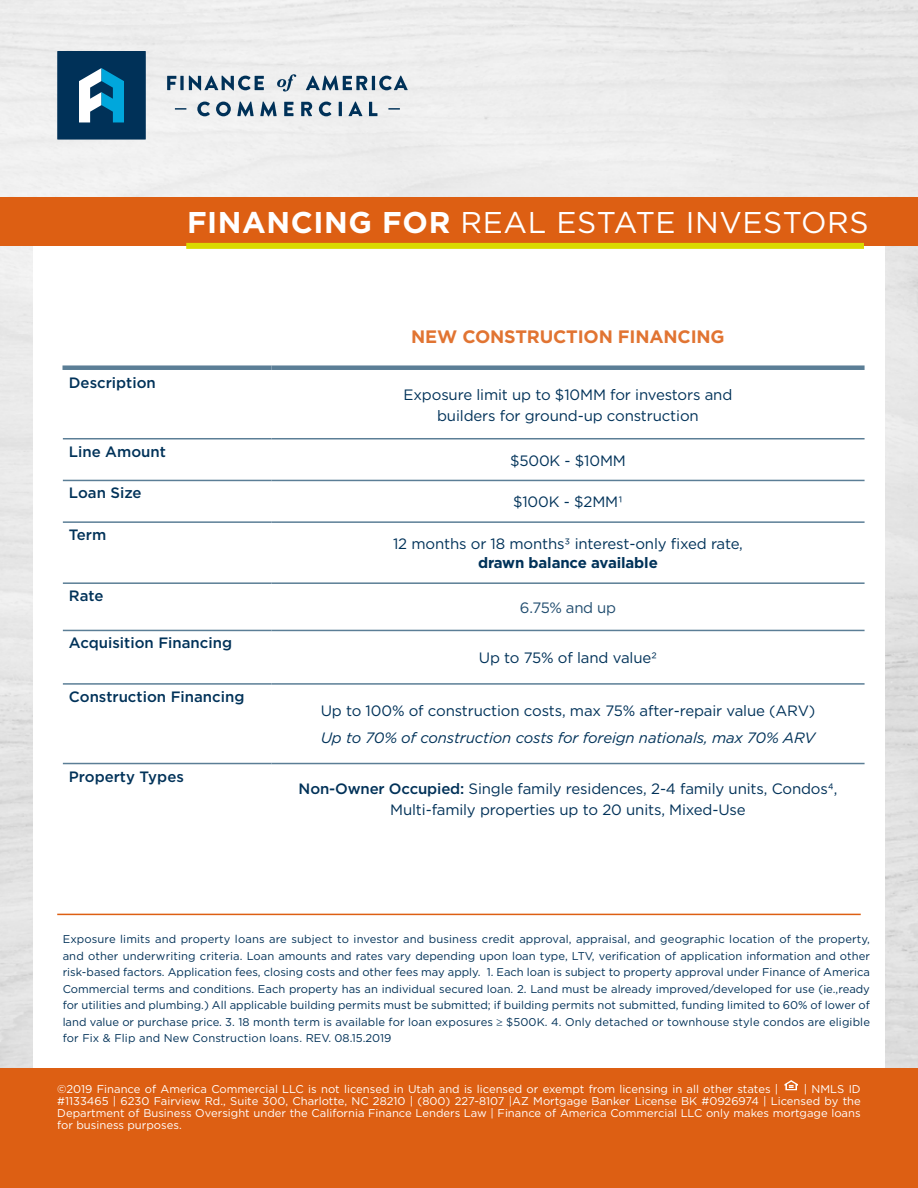
<style>
.page{position:relative;width:918px;height:1188px;background:#fff}
.page>*{position:absolute;margin:0;border:0;box-sizing:border-box;transform-origin:0 0}
.t1{font:30px "Gotham";letter-spacing:.02em;color:#fff}
.t2{font:700 18px "Gotham";letter-spacing:-.01em;color:#e17432}
.TEXT_WHITE{font:15px/27px "Gotham";letter-spacing:-.01em;color:#003259}
.TEXT_WHITE-2{font:15px/21px "Gotham";letter-spacing:-.01em;color:#003158;text-align:center}
.TEXT_DENIM{font:500 15px "Gotham";color:#003259}
.TEXT_WHITE-3{font:700 15px "Gotham";letter-spacing:-.01em;color:#003259}
.TEXT_WHITE-4{font:15px "Gotham";letter-spacing:-.02em;color:#214d6f}
.t3{font:11.25px/16.5px "Gotham";letter-spacing:.01em;color:#003158;text-align:justify}
.t4{font:11.25px/12px "Gotham";color:#fff;text-align:justify}
.s1{font-weight:700}
.s2{font-style:italic}
.s3{font-weight:500}
</style>
<div class="page">
<img style="left:0;top:0;width:918px;height:1068px">
<div style="left:33px;top:223px;width:852px;height:905px;background:#fff"></div>
<div style="left:0;top:1068px;width:918px;height:120px;background:#dd5f13"></div>
<div style="left:0;top:197px;width:918px;height:48px;background:#dd5f13"></div>
<svg style="left:784px;top:1080px;width:14px;height:10px"></svg>
<div style="left:186px;top:243px;width:678px;height:6px;background:#dada00"></div>
<div style="left:57px;top:51px;width:89px;height:89px;background:#003158"></div>
<svg style="left:79px;top:68px;width:45px;height:54px"></svg>
<svg style="left:167px;top:76px;width:9px;height:14px"></svg>
<svg style="left:180px;top:76px;width:4px;height:14px"></svg>
<svg style="left:189px;top:76px;width:75px;height:14px"></svg>
<svg style="left:306px;top:76px;width:61px;height:14px"></svg>
<hr style="left:372px;top:76px;width:3px;height:14px;background:#003158">
<svg style="left:379px;top:76px;width:29px;height:14px"></svg>
<svg style="left:277px;top:74px;width:19px;height:18px"></svg>
<svg style="left:388px;top:108px;width:12px;height:2px"></svg>
<svg style="left:175px;top:108px;width:11px;height:2px"></svg>
<svg style="left:197px;top:102px;width:13px;height:14px"></svg>
<svg style="left:216px;top:102px;width:15px;height:14px"></svg>
<svg style="left:237px;top:102px;width:17px;height:14px"></svg>
<svg style="left:260px;top:102px;width:17px;height:14px"></svg>
<svg style="left:284px;top:102px;width:9px;height:14px"></svg>
<svg style="left:301px;top:102px;width:11px;height:14px"></svg>
<svg style="left:319px;top:102px;width:12px;height:14px"></svg>
<hr style="left:339px;top:102px;width:3px;height:14px;background:#003158">
<svg style="left:348px;top:102px;width:14px;height:14px"></svg>
<svg style="left:369px;top:102px;width:8px;height:14px"></svg>
<hr style="left:57px;top:914px;width:804px;height:1px;background:#dd5f13">
<div style="left:63px;top:365px;width:208px;height:5px;background:#5b7e96"></div>
<div style="left:271px;top:365px;width:594px;height:5px;background:#5b7e96"></div>
<hr style="left:63px;top:438px;width:208px;height:1px;background:#5b7e96">
<hr style="left:271px;top:438px;width:594px;height:1px;background:#5b7e96">
<hr style="left:63px;top:480px;width:208px;height:1px;background:#5b7e96">
<hr style="left:271px;top:480px;width:594px;height:1px;background:#5b7e96">
<hr style="left:63px;top:521px;width:208px;height:2px;background:#5b7e96">
<hr style="left:271px;top:521px;width:594px;height:2px;background:#5b7e96">
<hr style="left:63px;top:582px;width:208px;height:2px;background:#5b7e96">
<hr style="left:63px;top:630px;width:208px;height:1px;background:#5b7e96">
<hr style="left:63px;top:683px;width:208px;height:2px;background:#5b7e96">
<hr style="left:271px;top:683px;width:594px;height:2px;background:#5b7e96">
<hr style="left:63px;top:763px;width:208px;height:1px;background:#5b7e96">
<hr style="left:271px;top:763px;width:594px;height:1px;background:#5b7e96">
<hr style="left:271px;top:582px;width:594px;height:2px;background:#5b7e96">
<hr style="left:271px;top:630px;width:594px;height:1px;background:#5b7e96">
<p class="t1" style="left:187px;top:203px;width:683px"><span class="s1">FINANCING FOR</span> REAL ESTATE INVESTORS</p>
<p class="TEXT_DENIM" style="left:69px;top:373px;width:89px">Description</p>
<p class="TEXT_DENIM" style="left:69px;top:442px;width:99px">Line Amount</p>
<p class="TEXT_DENIM" style="left:69px;top:483px;width:74px">Loan Size</p>
<p class="TEXT_DENIM" style="left:69px;top:525px;width:39px">Term</p>
<p class="TEXT_DENIM" style="left:69px;top:586px;width:36px">Rate</p>
<p class="TEXT_DENIM" style="left:69px;top:633px;width:165px">Acquisition Financing</p>
<p class="TEXT_DENIM" style="left:69px;top:687px;width:177px">Construction Financing</p>
<p class="TEXT_DENIM" style="left:69px;top:766px;width:117px">Property Types</p>
<p class="t2" style="left:411px;top:325px;width:315px">NEW CONSTRUCTION FINANCING</p>
<p class="TEXT_WHITE" style="left:404px;top:381px;width:330px">Exposure limit up to $10MM for investors and</p>
<p class="TEXT_WHITE" style="left:437px;top:402px;width:263px">builders for ground-up construction</p>
<p class="TEXT_WHITE" style="left:510px;top:446px;width:117px">$500K - $10MM</p>
<p class="TEXT_WHITE" style="left:513px;top:488px;width:111px">$100K - $2MM1</p>
<p class="TEXT_WHITE" style="left:393px;top:530px;width:351px">12 months or 18 months3 interest-only fixed rate,</p>
<p class="TEXT_WHITE-3" style="left:478px;top:553px;width:181px">drawn balance available</p>
<p class="TEXT_WHITE-4" style="left:520px;top:598px;width:98px">6.75% and up</p>
<p class="TEXT_WHITE" style="left:479px;top:644px;width:180px">Up to 75% of land value2</p>
<p class="TEXT_WHITE" style="left:321px;top:697px;width:496px">Up to 100% of construction costs, max 75% after-repair value (ARV)<br><span class="s2">Up to 70% of construction costs for foreign nationals, max 70% ARV</span></p>
<p class="TEXT_WHITE-2" style="left:299px;top:778px;width:540px"><span class="s3">Non-Owner Occupied:</span> Single family residences, 2-4 family units, Condos4,<br>Multi-family properties up to 20 units, Mixed-Use</p>
<p class="t3" style="left:63px;top:931px;width:809px">Exposure limits and property loans are subject to investor and business credit approval, appraisal, and geographic location of the property, and other underwriting criteria. Loan amounts and rates vary depending upon loan type, LTV, verification of application information and other risk-based factors. Application fees, closing costs and other fees may apply. 1. Each loan is subject to property approval under Finance of America Commercial terms and conditions. Each property has an individual secured loan. 2. Land must be already improved/developed for use (ie.,ready for utilities and plumbing.) All applicable building permits must be submitted; if building permits not submitted, funding limited to 60% of lower of land value or purchase price. 3. 18 month term is available for loan exposures ≥ $500K. 4. Only detached or townhouse style condos are eligible for Fix &amp; Flip and New Construction loans. REV. 08.15.2019</p>
<p class="t4" style="left:57px;top:1082px;width:805px;text-indent:747px">| NMLS ID #1133465 | 6230 Fairview Rd., Suite 300, Charlotte, NC 28210 | (800) 227-8107 |AZ Mortgage Banker License BK #0926974 | Licensed by the Department of Business Oversight under the California Finance Lenders Law | Finance of America Commercial LLC only makes mortgage loans for business purposes.</p>
<p class="t4" style="left:57px;top:1082px;width:723px">©2019 Finance of America Commercial LLC is not licensed in Utah and is licensed or exempt from licensing in all other states |</p>
</div>
